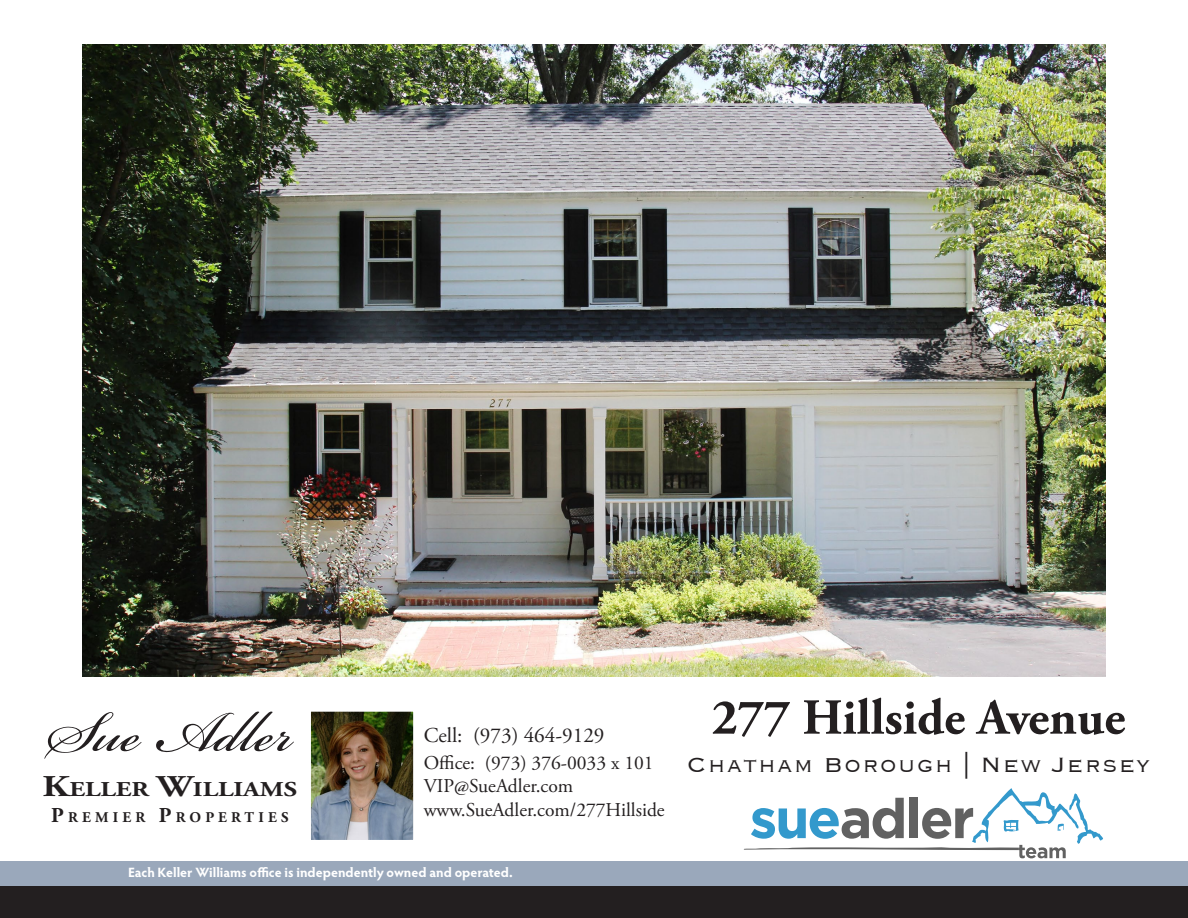
<style>
.page{position:relative;width:1188px;height:918px;background:#fff}
.page>*{position:absolute;margin:0;border:0;box-sizing:border-box;transform-origin:0 0}
.t1{font:88.65px "Bickham Script Pro";color:#231f20}
.t2{font:700 55.35px "Gotham";letter-spacing:-.04em;color:#616161}
.t3{font:700 50.25px "Adobe Garamond Pro";color:#231f20}
.t4{font:300 26.85px "Copperplate";letter-spacing:.05em;color:#231f20}
.t5{font:21.15px "Adobe Garamond Pro";color:#231f20}
.t6{font:700 21.15px "Adobe Garamond Pro";color:#231f20;scale:1.25 1}
.t7{font:19.5px "Adobe Garamond Pro";color:#231f20}
.t8{font:700 14.85px "Adobe Garamond Pro";letter-spacing:.285em;color:#231f20}
.t9{font:700 13.5px "Hypatia Sans Pro";color:#fff}
.s1{font-size:30.15px}
.s2{font-size:21.15px}
.s3{color:#39c}
</style>
<div class="page">
<img style="left:82px;top:44px;width:1024px;height:633px">
<div style="left:0;top:875px;width:1188px;height:43px;background:#231f20"></div>
<div style="left:0;top:861px;width:1188px;height:25px;background:#9aa8bb"></div>
<svg style="left:743px;top:788px;width:360px;height:70px"></svg>
<img style="left:312px;top:713px;width:100px;height:126px">
<div style="left:309px;top:710px;width:106px;height:132px;border:2px solid #fff"></div>
<p class="t1" style="left:47px;top:668px;width:247px">Sue Adler</p>
<p class="t6" style="left:43px;top:777px;width:205px"><span class="s1">K</span>ELLER <span class="s1">W</span>ILLIAMS</p>
<p class="t8" style="left:51px;top:808px;width:239px"><span class="s2">P</span>REMIER <span class="s2">P</span>ROPERTIES</p>
<p class="t5" style="left:424px;top:722px;width:182px">Cell: (973) 464-9129</p>
<p class="t7" style="left:424px;top:751px;width:231px">Office: (973) 376-0033 x 101</p>
<p class="t7" style="left:424px;top:774px;width:151px">VIP@SueAdler.com</p>
<p class="t7" style="left:424px;top:798px;width:242px">www.SueAdler.com/277Hillside</p>
<p class="t9" style="left:128px;top:863px;width:386px">Each Keller Williams office is independently owned and operated.</p>
<p class="t3" style="left:712px;top:688px;width:415px">277 Hillside Avenue</p>
<p class="t4" style="left:687px;top:747px;width:464px">Chatham Borough | New Jersey</p>
<p class="t2" style="left:750px;top:787px;width:227px"><span class="s3">sue</span>adler</p>
</div>
